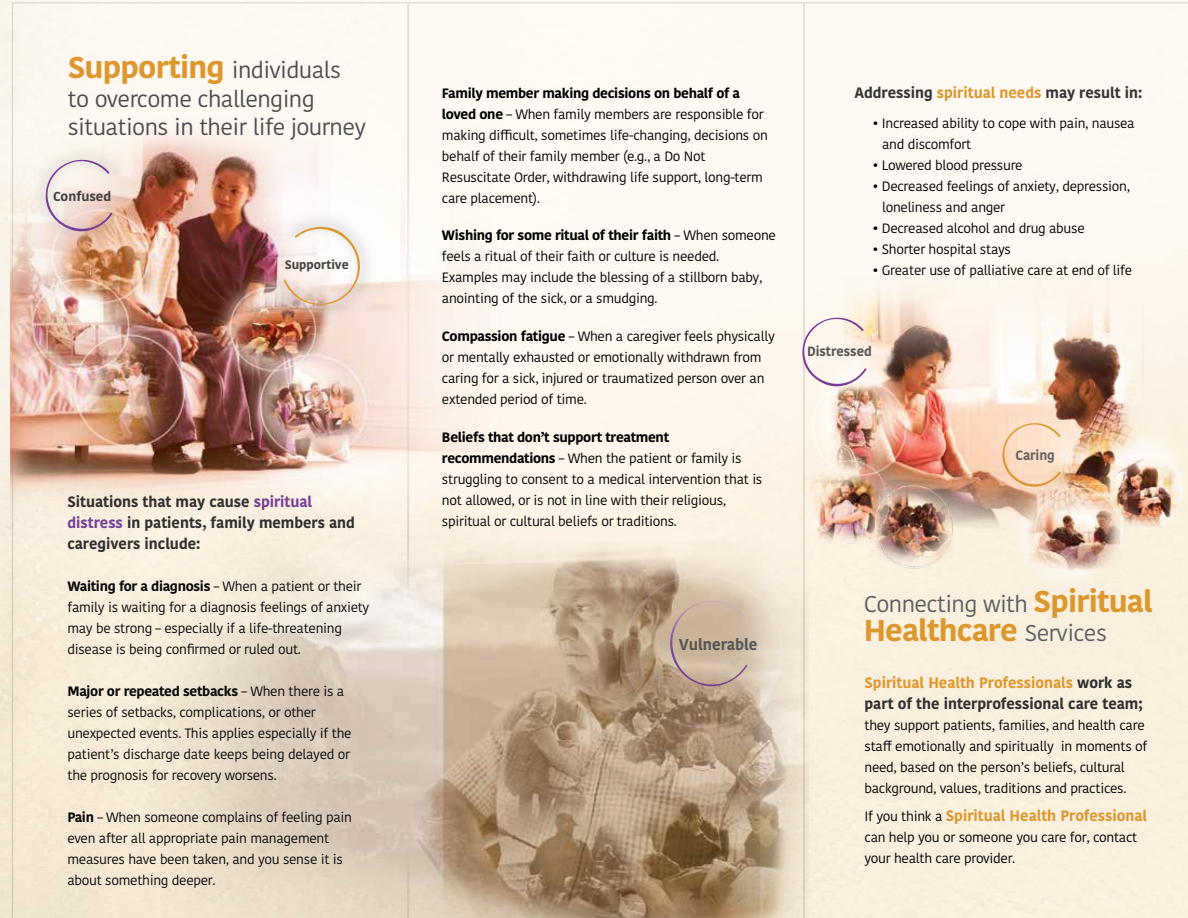
<style>
.page{position:relative;width:1188px;height:918px;background:#fff}
.page>*{position:absolute;margin:0;border:0;box-sizing:border-box;transform-origin:0 0}
.t1{font:700 30px "Kohinoor Bangla";letter-spacing:-.025em;color:#dd972f}
.t2{font:22.65px/28.5px "Kohinoor Bangla";letter-spacing:-.025em;color:#4d4d4f}
.t3{font:22.65px "Kohinoor Bangla";letter-spacing:-.025em;color:#5e5f61}
.t4{font:700 15.75px "Kohinoor Bangla";color:#565656;scale:.96 1}
.t5{font:700 15px/21px "Kohinoor Bangla";color:#303030}
.t6{font:700 15px "Kohinoor Bangla";color:#dd972f}
.t7{font:700 15px "Kohinoor Bangla";color:#363534}
.t8{font:13.5px/21px "Kohinoor Bangla";letter-spacing:-.025em;color:#000}
.t9{font:13.5px/21px "Kohinoor Bangla";letter-spacing:-.025em;color:#080808}
.t10{font:700 13.5px "Kohinoor Bangla";color:#565656;scale:.96 1}
.t11{font:700 13.35px "Kohinoor Bangla";color:#565656;scale:.96 1}
.t12{font:700 13.05px "Kohinoor Bangla";color:#434343}
.t13{font:700 12.3px "Kohinoor Bangla";color:#434343}
.s1{font-weight:700;font-size:30px;color:#dd972f}
.s2{color:#743f98}
.s3{font-weight:700}
.s4{color:#dd972f}
.s5{font-weight:400;font-size:22.65px;color:#5e5f61}
.s6{font-weight:400;font-size:13.5px;color:#000}
</style>
<div class="page">
<img style="left:0;top:0;width:1188px;height:918px">
<img style="left:11px;top:0;width:489px;height:688px">
<img style="left:18px;top:488px;width:790px;height:430px">
<img style="left:799px;top:277px;width:386px;height:328px">
<img style="left:571px;top:520px;width:265px;height:263px">
<img style="left:224px;top:166px;width:197px;height:200px">
<svg style="left:283px;top:215px;width:82px;height:100px"></svg>
<svg style="left:1002px;top:412px;width:59px;height:84px;background:#f6d3b8"></svg>
<img style="left:0;top:99px;width:171px;height:191px">
<div style="left:0;top:0;width:73px;height:166px;background:#fbf6ef"></div>
<svg style="left:44px;top:146px;width:69px;height:95px;background:#ebd8d3"></svg>
<svg style="left:800px;top:305px;width:67px;height:90px;background:#f4e8e2"></svg>
<h2 class="t2" style="left:68px;top:56px;width:300px"><span class="s1">Supporting</span> individuals to overcome challenging situations in their life journey</h2>
<p class="t12" style="left:53px;top:185px;width:60px">Confused</p>
<p class="t13" style="left:285px;top:254px;width:66px">Supportive</p>
<p class="t5" style="left:67px;top:491px;width:289px">Situations that may cause <span class="s2">spiritual distress</span> in patients, family members and caregivers include:</p>
<p class="t9" style="left:67px;top:576px;width:303px"><span class="s3">Waiting for a diagnosis</span> – When a patient or their family is waiting for a diagnosis feelings of anxiety may be strong – especially if a life-threatening disease is being confirmed or ruled out.</p>
<p class="t9" style="left:67px;top:681px;width:286px"><span class="s3">Major or repeated setbacks</span> – When there is a series of setbacks, complications, or other unexpected events. This applies especially if the patient’s discharge date keeps being delayed or the prognosis for recovery worsens.</p>
<p class="t9" style="left:67px;top:807px;width:286px"><span class="s3">Pain</span> – When someone complains of feeling pain even after all appropriate pain management measures have been taken, and you sense it is about something deeper.</p>
<p class="t8" style="left:442px;top:82px;width:328px"><span class="s3">Family member making decisions on behalf of a loved one</span> – When family members are responsible for making difficult, sometimes life-changing, decisions on behalf of their family member (e.g., a Do Not Resuscitate Order, withdrawing life support, long-term care placement).</p>
<p class="t8" style="left:442px;top:225px;width:336px"><span class="s3">Wishing for some ritual of their faith</span> – When someone feels a ritual of their faith or culture is needed.<br>Examples may include the blessing of a stillborn baby, anointing of the sick, or a smudging.</p>
<p class="t8" style="left:442px;top:326px;width:334px"><span class="s3">Compassion fatigue</span> – When a caregiver feels physically or mentally exhausted or emotionally withdrawn from caring for a sick, injured or traumatized person over an extended period of time.</p>
<p class="t8" style="left:442px;top:426px;width:322px"><span class="s3">Beliefs that don’t support treatment recommendations</span> – When the patient or family is struggling to consent to a medical intervention that is not allowed, or is not in line with their religious, spiritual or cultural beliefs or traditions.</p>
<p class="t4" style="left:679px;top:630px;width:84px">Vulnerable</p>
<p class="t7" style="left:854px;top:79px;width:290px">Addressing <span class="s4">spiritual needs</span> may result in:</p>
<p class="t8" style="left:882px;top:112px;width:254px;text-indent:-10px">• Increased ability to cope with pain, nausea and discomfort</p>
<p class="t8" style="left:872px;top:154px;width:152px">• Lowered blood pressure</p>
<p class="t8" style="left:882px;top:175px;width:249px;text-indent:-10px">• Decreased feelings of anxiety, depression, loneliness and anger</p>
<p class="t8" style="left:872px;top:217px;width:214px">• Decreased alcohol and drug abuse</p>
<p class="t8" style="left:872px;top:238px;width:140px">• Shorter hospital stays</p>
<p class="t8" style="left:872px;top:259px;width:261px">• Greater use of palliative care at end of life</p>
<p class="t11" style="left:807px;top:340px;width:69px">Distressed</p>
<p class="t10" style="left:1015px;top:443px;width:43px">Caring</p>
<h2 class="t3" style="left:864px;top:587px;width:291px">Connecting with <span class="s1">Spiritual</span></h2>
<h1 class="t1" style="left:864px;top:604px;width:245px">Healthcare <span class="s5">Services</span></h1>
<p class="t5" style="left:865px;top:671px;width:280px"><span class="s4">Spiritual Health Professionals</span> work as part of the interprofessional care team;</p>
<p class="t8" style="left:865px;top:714px;width:284px">they support patients, families, and health care staff emotionally and spiritually in moments of need, based on the person’s beliefs, cultural background, values, traditions and practices.</p>
<p class="t6" style="left:865px;top:803px;width:284px"><span class="s6">If you think a</span> Spiritual Health Professional</p>
<p class="t8" style="left:865px;top:827px;width:274px">can help you or someone you care for, contact your health care provider.</p>
</div>
